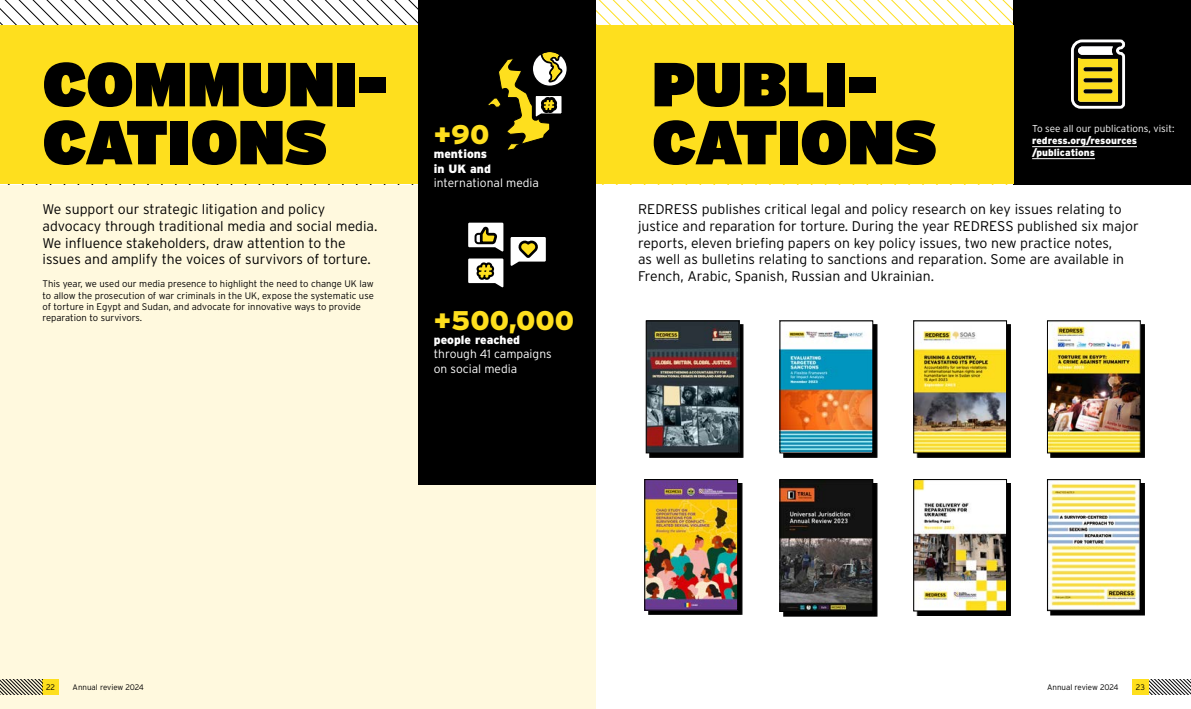
<style>
.page{position:relative;width:1191px;height:709px;background:#fff}
.page>*{position:absolute;margin:0;border:0;box-sizing:border-box;transform-origin:0 0}
.t1{font:900 62px/58px "Interstate";color:#000}
.t2{font:900 27px "Interstate";color:#fedf1e}
.t3{font:300 14px/16.8px "Interstate";color:#000}
.t4{font:300 12px/14.4px "Interstate";color:#fff}
.t5{font:900 12px/14.4px "Interstate";color:#fff}
.t6{font:900 10px/12px "Interstate";color:#fff}
.t7{font:300 10px "Interstate";color:#fff}
.t8{font:300 9.5px/11.4px "Interstate";color:#000}
.t9{font:300 8px "Interstate";letter-spacing:-.01em;color:#000}
</style>
<div class="page">
<div style="left:1013px;top:0;width:178px;height:184px;background:#000"></div>
<div style="left:0;top:64px;width:595px;height:645px;background:#fff9de"></div>
<div style="left:0;top:26px;width:595px;height:158px;background:#fedf1e"></div>
<div style="left:595px;top:26px;width:418px;height:158px;background:#fedf1e"></div>
<div style="left:418px;top:0;width:177px;height:485px;background:#000"></div>
<svg style="left:649px;top:324px;width:94px;height:133px"></svg>
<img style="left:647px;top:322px;width:90px;height:129px">
<div style="left:645px;top:320px;width:94px;height:133px;border:1px solid #000"></div>
<div style="left:916px;top:483px;width:95px;height:132px;background:#000"></div>
<img style="left:915px;top:481px;width:90px;height:128px">
<div style="left:913px;top:479px;width:94px;height:132px;border:1px solid #000"></div>
<div style="left:783px;top:324px;width:94px;height:133px;background:#000"></div>
<img style="left:781px;top:324px;width:90px;height:127px">
<div style="left:779px;top:320px;width:94px;height:133px;border:1px solid #000"></div>
<div style="left:783px;top:483px;width:94px;height:133px;background:#000"></div>
<img style="left:781px;top:481px;width:90px;height:129px">
<div style="left:779px;top:479px;width:94px;height:133px;border:1px solid #000"></div>
<div style="left:916px;top:324px;width:95px;height:133px;background:#000"></div>
<img style="left:915px;top:324px;width:90px;height:127px">
<div style="left:913px;top:320px;width:94px;height:133px;border:1px solid #000"></div>
<div style="left:648px;top:483px;width:94px;height:131px;background:#000"></div>
<img style="left:646px;top:481px;width:90px;height:127px">
<div style="left:644px;top:479px;width:94px;height:131px;border:1px solid #000"></div>
<svg style="left:1050px;top:324px;width:94px;height:133px"></svg>
<img style="left:1049px;top:322px;width:89px;height:129px">
<div style="left:1047px;top:320px;width:93px;height:133px;border:1px solid #000"></div>
<div style="left:1050px;top:483px;width:94px;height:132px;background:#000"></div>
<img style="left:1049px;top:483px;width:89px;height:126px">
<div style="left:1047px;top:479px;width:93px;height:132px;border:1px solid #000"></div>
<svg style="left:488px;top:52px;width:79px;height:99px"></svg>
<svg style="left:468px;top:222px;width:78px;height:66px"></svg>
<svg style="left:1032px;top:39px;width:105px;height:121px"></svg>
<svg style="left:1083px;top:67px;width:29px;height:4px"></svg>
<svg style="left:1083px;top:78px;width:29px;height:4px"></svg>
<svg style="left:1083px;top:89px;width:29px;height:4px"></svg>
<hr style="left:1032px;top:146px;width:105px;height:1px;background:#fff">
<hr style="left:1032px;top:158px;width:63px;height:1px;background:#fff">
<div style="left:43px;top:679px;width:16px;height:15px;background:#fedf1e"></div>
<svg style="left:0;top:679px;width:42px;height:15px"></svg>
<svg style="left:1148px;top:679px;width:43px;height:15px"></svg>
<div style="left:1132px;top:679px;width:16px;height:15px;background:#fedf1e"></div>
<svg style="left:242px;top:0;width:176px;height:26px"></svg>
<h1 class="t1" style="left:43px;top:53px;width:347px">COMMUNI-<br>CATIONS</h1>
<h1 class="t1" style="left:652px;top:53px;width:286px">PUBLI-<br>CATIONS</h1>
<p class="t3" style="left:43px;top:200px;width:336px">We support our strategic litigation and policy advocacy through traditional media and social media.<br>We influence stakeholders, draw attention to the issues and amplify the voices of survivors of torture.</p>
<p class="t8" style="left:43px;top:278px;width:333px">This year, we used our media presence to highlight the need to change UK law to allow the prosecution of war criminals in the UK, expose the systematic use of torture in Egypt and Sudan, and advocate for innovative ways to provide reparation to survivors.</p>
<p class="t7" style="left:1032px;top:122px;width:144px">To see all our publications, visit:</p>
<p class="t6" style="left:1032px;top:134px;width:106px">redress.org/resources /publications</p>
<h2 class="t2" style="left:434px;top:119px;width:57px">+90</h2>
<p class="t5" style="left:434px;top:147px;width:59px">mentions in UK and</p>
<p class="t4" style="left:434px;top:175px;width:107px">international media</p>
<p class="t3" style="left:638px;top:200px;width:502px">REDRESS publishes critical legal and policy research on key issues relating to justice and reparation for torture. During the year REDRESS published six major reports, eleven briefing papers on key policy issues, two new practice notes,<br>as well as bulletins relating to sanctions and reparation. Some are available in French, Arabic, Spanish, Russian and Ukrainian.</p>
<h2 class="t2" style="left:434px;top:304px;width:142px">+500,000</h2>
<p class="t5" style="left:434px;top:332px;width:88px">people reached</p>
<p class="t4" style="left:434px;top:347px;width:119px">through 41 campaigns on social media</p>
<p class="t9" style="left:46px;top:683px;width:10px">22</p>
<p class="t9" style="left:73px;top:682px;width:73px">Annual review 2024</p>
<p class="t9" style="left:1047px;top:682px;width:73px">Annual review 2024</p>
<p class="t9" style="left:1136px;top:683px;width:10px">23</p>
</div>
